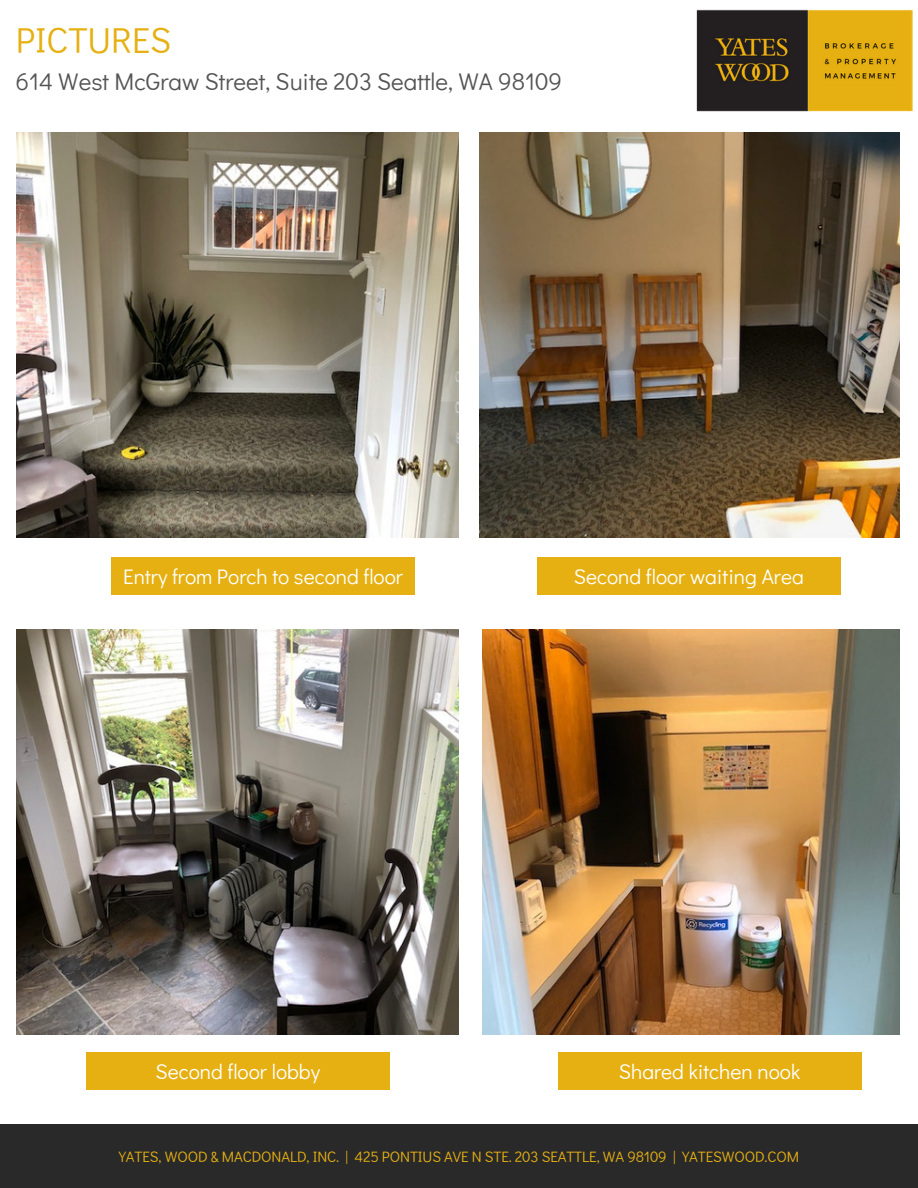
<style>
.page{position:relative;width:918px;height:1188px;background:#fff}
.page>*{position:absolute;margin:0;border:0;box-sizing:border-box;transform-origin:0 0}
.t1{font:36px "Didact Gothic";color:#e6b012}
.t2{font:24px "Didact Gothic";color:#545454}
.t3{font:21px "Didact Gothic";color:#fff}
.t4{font:15px "Didact Gothic";letter-spacing:-.005em;color:#e6b012}
</style>
<div class="page">
<div style="left:0;top:1125px;width:918px;height:63px;background:#292929"></div>
<img style="left:696px;top:9px;width:217px;height:103px">
<img style="left:17px;top:132px;width:442px;height:405px">
<img style="left:17px;top:630px;width:442px;height:405px">
<img style="left:480px;top:132px;width:420px;height:405px">
<img style="left:482px;top:630px;width:418px;height:405px">
<div style="left:111px;top:558px;width:304px;height:37px;background:#e6b012"></div>
<div style="left:86px;top:1053px;width:304px;height:37px;background:#e6b012"></div>
<div style="left:537px;top:558px;width:304px;height:37px;background:#e6b012"></div>
<div style="left:558px;top:1053px;width:304px;height:37px;background:#e6b012"></div>
<h1 class="t1" style="left:16px;top:15px;width:157px">PICTURES</h1>
<p class="t2" style="left:16px;top:65px;width:548px">614 West McGraw Street, Suite 203 Seattle, WA 98109</p>
<p class="t3" style="left:123px;top:562px;width:281px">Entry from Porch to second floor</p>
<p class="t3" style="left:574px;top:562px;width:232px">Second floor waiting Area</p>
<p class="t3" style="left:155px;top:1057px;width:166px">Second floor lobby</p>
<p class="t3" style="left:619px;top:1057px;width:183px">Shared kitchen nook</p>
<p class="t4" style="left:119px;top:1146px;width:682px">YATES, WOOD &amp; MACDONALD, INC. | 425 PONTIUS AVE N STE. 203 SEATTLE, WA 98109 | YATESWOOD.COM</p>
</div>
